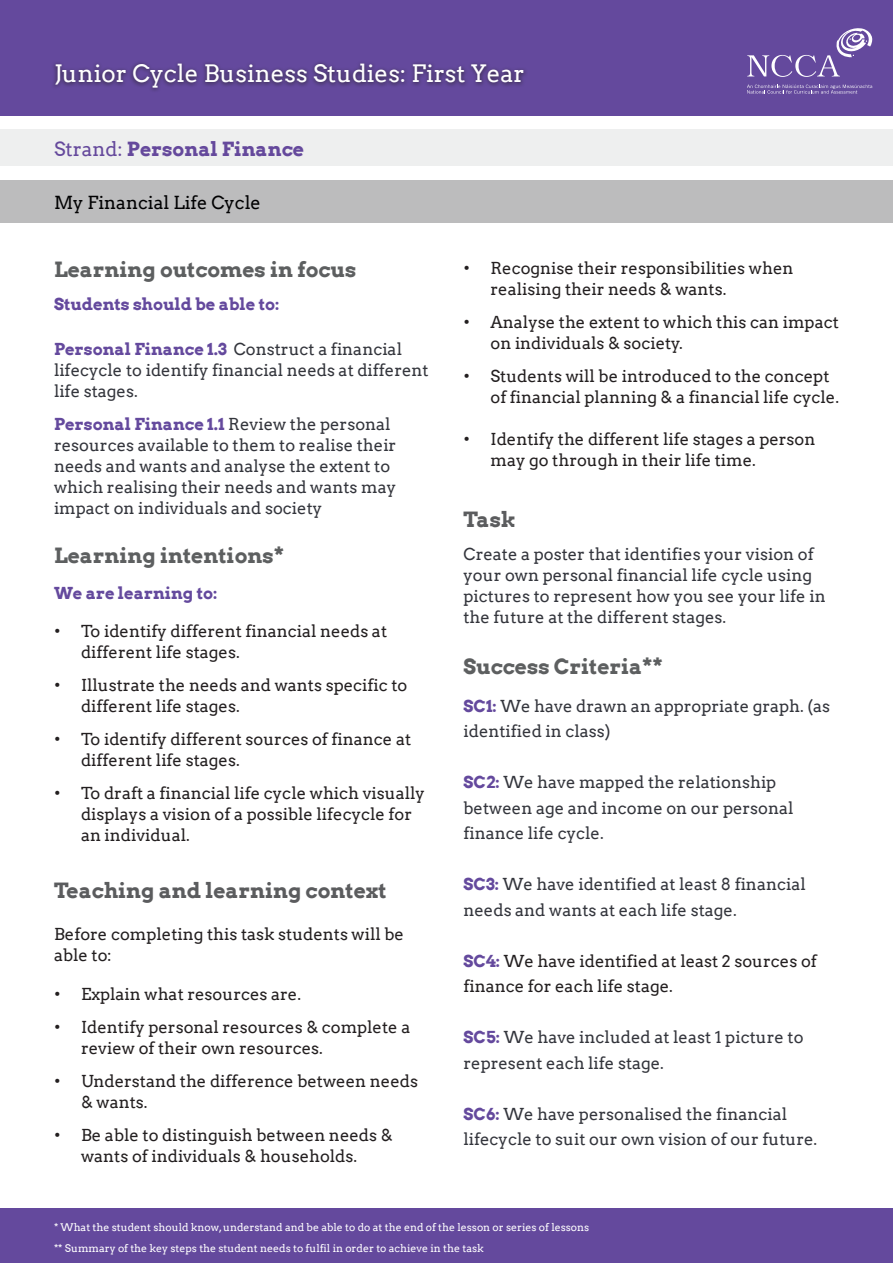
<style>
.page{position:relative;width:893px;height:1263px;background:#fff}
.page>*{position:absolute;margin:0;border:0;box-sizing:border-box;transform-origin:0 0}
.t1{font:24px "Arvo";color:#fff}
.t2{font:700 21px "Arvo";color:#5d5f60}
.t3{font:700 21px "Arvo";color:#5b5c5e}
.t4{font:700 19.5px "Arvo";color:#65499c}
.t5{font:18px "Arvo";color:#000001}
.t6{font:16.5px/21px "Arvo";color:#231f20}
.t7{font:16.5px/21px "Arvo";color:#33353c}
.t8{font:700 16.5px "Arvo";color:#64499d}
.t9{font:10.5px "Arvo";color:#fff}
.s1{font-weight:400}
.s2{color:#644a9e}
.s3{font-weight:700;color:#64499d}
</style>
<div class="page">
<div style="left:0;top:181px;width:893px;height:42px;background:#bcbcbd"></div>
<div style="left:0;top:130px;width:893px;height:36px;background:#eeefef"></div>
<div style="left:0;top:0;width:893px;height:116px;background:#64499d"></div>
<div style="left:51px;top:60px;width:477px;height:33px;background:#231f20;opacity:.73"></div>
<svg style="left:747px;top:85px;width:125px;height:9px"></svg>
<svg style="left:747px;top:28px;width:125px;height:49px"></svg>
<div style="left:0;top:1209px;width:893px;height:54px;background:#64499d"></div>
<p class="t1" style="left:54px;top:59px;width:472px">Junior Cycle Business Studies: First Year</p>
<p class="t4" style="left:54px;top:137px;width:252px"><span class="s1">Strand:</span> Personal Finance</p>
<p class="t5" style="left:54px;top:191px;width:208px">My Financial Life Cycle</p>
<p class="t2" style="left:54px;top:257px;width:304px">Learning outcomes in focus</p>
<p class="t8" style="left:54px;top:294px;width:227px">Students should be able to<span class="s2">:</span></p>
<p class="t7" style="left:54px;top:338px;width:376px"><span class="s3">Personal Finance 1.3</span> Construct a financial lifecycle to identify financial needs at different life stages.</p>
<p class="t7" style="left:54px;top:413px;width:344px"><span class="s3">Personal Finance 1.1</span> Review the personal resources available to them to realise their needs and wants and analyse the extent to which realising their needs and wants may impact on individuals and society</p>
<p class="t2" style="left:54px;top:543px;width:232px">Learning intentions*</p>
<p class="t8" style="left:54px;top:583px;width:165px">We are learning to:</p>
<p class="t6" style="left:81px;top:620px;width:308px;text-indent:-27px">• To identify different financial needs at different life stages.</p>
<p class="t6" style="left:81px;top:674px;width:328px;text-indent:-27px">• Illustrate the needs and wants specific to different life stages.</p>
<p class="t6" style="left:81px;top:728px;width:332px;text-indent:-27px">• To identify different sources of finance at different life stages.</p>
<p class="t6" style="left:81px;top:782px;width:345px;text-indent:-27px">• To draft a financial life cycle which visually displays a vision of a possible lifecycle for an individual.</p>
<p class="t3" style="left:54px;top:877px;width:334px">Teaching and learning context</p>
<p class="t6" style="left:54px;top:923px;width:352px">Before completing this task students will be able to:</p>
<p class="t6" style="left:54px;top:983px;width:249px">• Explain what resources are.</p>
<p class="t6" style="left:81px;top:1016px;width:331px;text-indent:-27px">• Identify personal resources &amp; complete a review of their own resources.</p>
<p class="t6" style="left:81px;top:1070px;width:338px;text-indent:-27px">• Understand the difference between needs &amp; wants.</p>
<p class="t6" style="left:54px;top:1124px;width:340px;text-align:center">• Be able to distinguish between needs &amp; wants of individuals &amp; households.</p>
<p class="t6" style="left:490px;top:258px;width:304px;text-indent:-27px">• Recognise their responsibilities when realising their needs &amp; wants.</p>
<p class="t6" style="left:490px;top:312px;width:350px;text-indent:-27px">• Analyse the extent to which this can impact on individuals &amp; society.</p>
<p class="t6" style="left:490px;top:366px;width:350px;text-indent:-27px">• Students will be introduced to the concept of financial planning &amp; a financial life cycle.</p>
<p class="t6" style="left:490px;top:429px;width:326px;text-indent:-27px">• Identify the different life stages a person may go through in their life time.</p>
<p class="t3" style="left:463px;top:506px;width:54px">Task</p>
<p class="t7" style="left:463px;top:544px;width:364px">Create a poster that identifies your vision of your own personal financial life cycle using pictures to represent how you see your life in the future at the different stages.</p>
<p class="t2" style="left:463px;top:653px;width:201px">Success Criteria**</p>
<p class="t7" style="left:463px;top:693px;width:368px;line-height:25.5px"><span class="s3">SC1:</span> We have drawn an appropriate graph. (as identified in class)</p>
<p class="t7" style="left:463px;top:769px;width:332px;line-height:25.5px"><span class="s3">SC2:</span> We have mapped the relationship between age and income on our personal finance life cycle.</p>
<p class="t7" style="left:463px;top:871px;width:344px;line-height:25.5px"><span class="s3">SC3:</span> We have identified at least 8 financial needs and wants at each life stage.</p>
<p class="t6" style="left:463px;top:948px;width:355px;line-height:25.5px"><span class="s3">SC4:</span> We have identified at least 2 sources of finance for each life stage.</p>
<p class="t7" style="left:463px;top:1024px;width:341px;line-height:25.5px"><span class="s3">SC5:</span> We have included at least 1 picture to represent each life stage.</p>
<p class="t7" style="left:463px;top:1101px;width:355px;line-height:25.5px"><span class="s3">SC6:</span> We have personalised the financial lifecycle to suit our own vision of our future.</p>
<p class="t9" style="left:54px;top:1221px;width:537px">* What the student should know, understand and be able to do at the end of the lesson or series of lessons</p>
<p class="t9" style="left:54px;top:1242px;width:431px">** Summary of the key steps the student needs to fulfil in order to achieve in the task</p>
</div>
